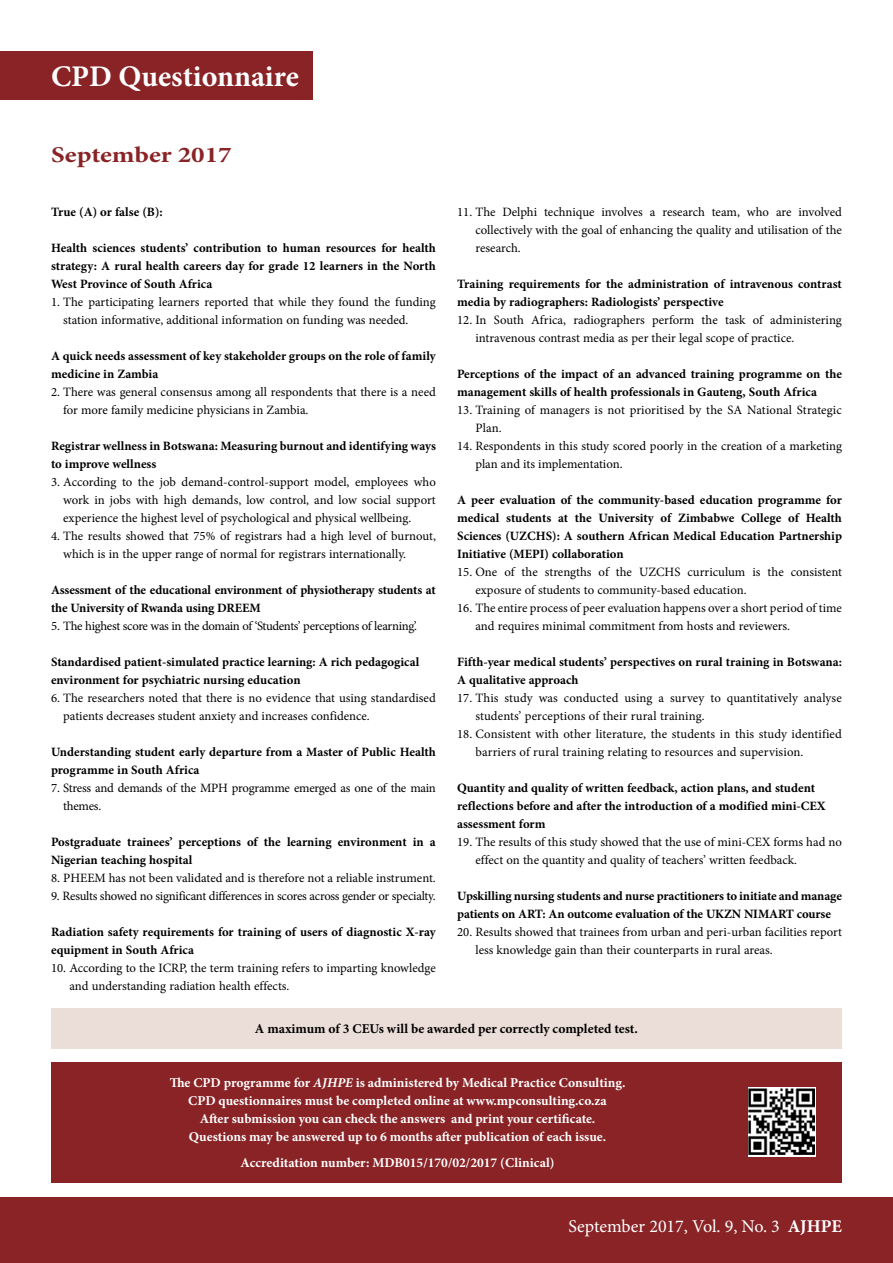
<style>
.page{position:relative;width:893px;height:1263px;background:#fff}
.page>*{position:absolute;margin:0;border:0;box-sizing:border-box;transform-origin:0 0}
.t1{font:700 30px "Minion Pro";color:#fff}
.t2{font:700 22.5px "Minion Pro";color:#892326;scale:1.2 1}
.t3{font:18px "Minion Pro";color:#fff}
.t4{font:700 13.5px/18px "Minion Pro";color:#fff;text-align:center}
.t5{font:700 13.5px "Minion Pro";color:#000}
.t6{font:12.75px/18px "Minion Pro";color:#000}
.t7{font:700 12.75px/18px "Minion Pro";letter-spacing:-.005em;color:#000}
.t8{font:12.75px/18px "Minion Pro";letter-spacing:-.025em;color:#000}
.t9{font:12.75px "Minion Pro";letter-spacing:-.02em;color:#000}
.s1{font-style:italic}
.s2{font-weight:700}
</style>
<div class="page">
<div style="left:0;top:1197px;width:893px;height:66px;background:#892326"></div>
<div style="left:0;top:51px;width:313px;height:49px;background:#892326"></div>
<div style="left:51px;top:1062px;width:791px;height:120px;background:#892326"></div>
<div style="left:748px;top:1087px;width:68px;height:69px;background:#fff"></div>
<img style="left:748px;top:1088px;width:67px;height:67px">
<div style="left:51px;top:1008px;width:791px;height:40px;background:#ebddd7"></div>
<h1 class="t1" style="left:51px;top:55px;width:249px">CPD Questionnaire</h1>
<h2 class="t2" style="left:51px;top:139px;width:152px">September 2017</h2>
<p class="t7" style="left:51px;top:203px;width:113px">True (A) or false (B):</p>
<p class="t7" style="left:51px;top:239px;width:386px;text-align:justify">Health sciences students’ contribution to human resources for health strategy: A rural health careers day for grade 12 learners in the North West Province of South Africa</p>
<p class="t6" style="left:63px;top:293px;width:374px;text-indent:-12px">1. The participating learners reported that while they found the funding station informative, additional information on funding was needed.</p>
<p class="t7" style="left:51px;top:347px;width:386px">A quick needs assessment of key stakeholder groups on the role of family medicine in Zambia</p>
<p class="t6" style="left:63px;top:383px;width:374px;text-indent:-12px">2. There was general consensus among all respondents that there is a need for more family medicine physicians in Zambia.</p>
<p class="t7" style="left:51px;top:437px;width:386px">Registrar wellness in Botswana: Measuring burnout and identifying ways to improve wellness</p>
<p class="t6" style="left:63px;top:473px;width:374px;text-align:justify;text-indent:-12px">3. According to the job demand-control-support model, employees who work in jobs with high demands, low control, and low social support experience the highest level of psychological and physical wellbeing.</p>
<p class="t6" style="left:63px;top:527px;width:374px;text-indent:-12px">4. The results showed that 75% of registrars had a high level of burnout, which is in the upper range of normal for registrars internationally.</p>
<p class="t7" style="left:51px;top:581px;width:386px">Assessment of the educational environment of physiotherapy students at the University of Rwanda using DREEM</p>
<p class="t8" style="left:51px;top:617px;width:368px">5. The highest score was in the domain of ‘Students’ perceptions of learning’.</p>
<p class="t7" style="left:51px;top:653px;width:370px">Standardised patient-simulated practice learning: A rich pedagogical environment for psychiatric nursing education</p>
<p class="t6" style="left:63px;top:689px;width:374px;text-indent:-12px">6. The researchers noted that there is no evidence that using standardised patients decreases student anxiety and increases confidence.</p>
<p class="t7" style="left:51px;top:743px;width:386px">Understanding student early departure from a Master of Public Health programme in South Africa</p>
<p class="t8" style="left:63px;top:779px;width:374px;text-indent:-12px">7. Stress and demands of the MPH programme emerged as one of the main themes.</p>
<p class="t7" style="left:51px;top:833px;width:386px">Postgraduate trainees’ perceptions of the learning environment in a<br>Nigerian teaching hospital</p>
<p class="t6" style="left:51px;top:869px;width:386px">8. PHEEM has not been validated and is therefore not a reliable instrument.</p>
<p class="t9" style="left:51px;top:888px;width:386px">9. Results showed no significant differences in scores across gender or specialty.</p>
<p class="t7" style="left:51px;top:923px;width:386px">Radiation safety requirements for training of users of diagnostic X-ray equipment in South Africa</p>
<p class="t6" style="left:69px;top:959px;width:368px;text-indent:-18px">10. According to the ICRP, the term training refers to imparting knowledge and understanding radiation health effects.</p>
<p class="t6" style="left:475px;top:203px;width:368px;text-align:justify;text-indent:-18px">11. The Delphi technique involves a research team, who are involved collectively with the goal of enhancing the quality and utilisation of the research.</p>
<p class="t7" style="left:457px;top:275px;width:386px">Training requirements for the administration of intravenous contrast media by radiographers: Radiologists’ perspective</p>
<p class="t6" style="left:475px;top:311px;width:368px;text-indent:-18px">12. In South Africa, radiographers perform the task of administering intravenous contrast media as per their legal scope of practice.</p>
<p class="t7" style="left:457px;top:365px;width:386px">Perceptions of the impact of an advanced training programme on the management skills of health professionals in Gauteng, South Africa</p>
<p class="t6" style="left:475px;top:401px;width:368px;text-indent:-18px">13. Training of managers is not prioritised by the SA National Strategic<br>Plan.</p>
<p class="t6" style="left:475px;top:437px;width:368px;text-indent:-18px">14. Respondents in this study scored poorly in the creation of a marketing plan and its implementation.</p>
<p class="t7" style="left:457px;top:491px;width:386px;text-align:justify">A peer evaluation of the community-based education programme for medical students at the University of Zimbabwe College of Health Sciences (UZCHS): A southern African Medical Education Partnership Initiative (MEPI) collaboration</p>
<p class="t6" style="left:475px;top:563px;width:368px;text-indent:-18px">15. One of the strengths of the UZCHS curriculum is the consistent exposure of students to community-based education.</p>
<p class="t6" style="left:475px;top:599px;width:368px;text-indent:-18px">16. The entire process of peer evaluation happens over a short period of time and requires minimal commitment from hosts and reviewers.</p>
<p class="t7" style="left:457px;top:653px;width:386px">Fifth-year medical students’ perspectives on rural training in Botswana:<br>A qualitative approach</p>
<p class="t6" style="left:475px;top:689px;width:368px;text-indent:-18px">17. This study was conducted using a survey to quantitatively analyse students’ perceptions of their rural training.</p>
<p class="t6" style="left:475px;top:725px;width:368px;text-indent:-18px">18. Consistent with other literature, the students in this study identified barriers of rural training relating to resources and supervision.</p>
<p class="t7" style="left:457px;top:779px;width:370px">Quantity and quality of written feedback, action plans, and student reflections before and after the introduction of a modified mini-CEX assessment form</p>
<p class="t6" style="left:475px;top:833px;width:368px;text-indent:-18px">19. The results of this study showed that the use of mini-CEX forms had no effect on the quantity and quality of teachers’ written feedback.</p>
<p class="t7" style="left:457px;top:887px;width:386px">Upskilling nursing students and nurse practitioners to initiate and manage patients on ART: An outcome evaluation of the UKZN NIMART course</p>
<p class="t6" style="left:475px;top:923px;width:368px;text-indent:-18px">20. Results showed that trainees from urban and peri-urban facilities report less knowledge gain than their counterparts in rural areas.</p>
<p class="t5" style="left:255px;top:1019px;width:385px">A maximum of 3 CEUs will be awarded per correctly completed test.</p>
<p class="t4" style="left:170px;top:1073px;width:457px">The CPD programme for <span class="s1">AJHPE</span> is administered by Medical Practice Consulting.<br>CPD questionnaires must be completed online at www.mpconsulting.co.za<br>After submission you can check the answers and print your certificate.<br>Questions may be answered up to 6 months after publication of each issue.</p>
<p class="t4" style="left:241px;top:1154px;width:315px">Accreditation number: MDB015/170/02/2017 (Clinical)</p>
<h3 class="t3" style="left:568px;top:1214px;width:275px">September 2017, Vol. 9, No. 3 <span class="s2">AJHPE</span></h3>
</div>
